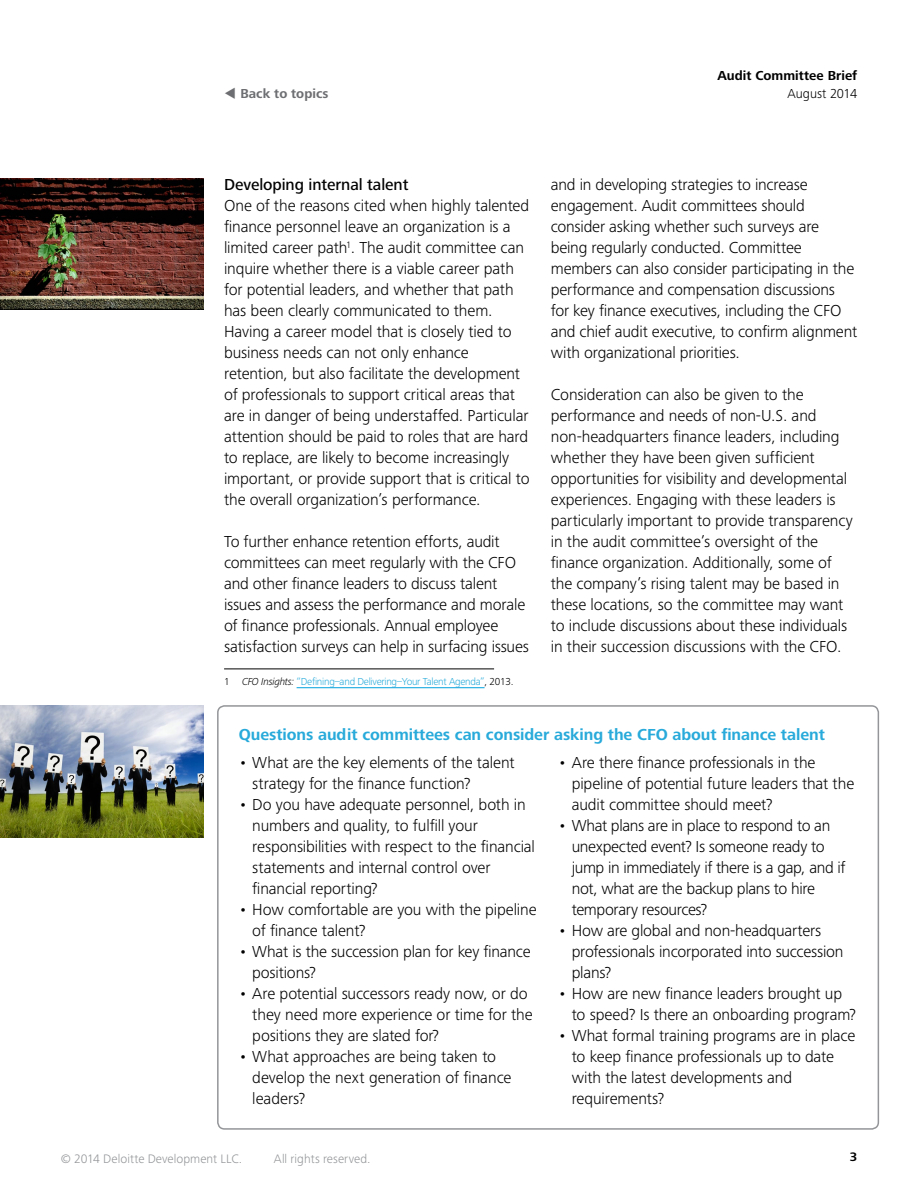
<style>
.page{position:relative;width:918px;height:1188px;background:#fff}
.page>*{position:absolute;margin:0;border:0;box-sizing:border-box;transform-origin:0 0}
.Body_copy{font:300 16.5px/21px "Frutiger Next Pro";letter-spacing:-.01em;color:#000}
.Sidebar_Subhead{font:700 16.5px "Frutiger Next Pro";letter-spacing:-.005em;color:#28aada}
.Subhead_B{font:500 16.5px "Frutiger Next Pro";letter-spacing:-.005em;color:#000}
.t1{font:700 13.5px "Frutiger Next Pro";color:#000}
.Bullet{font:700 13.5px "Frutiger Next Pro";letter-spacing:.005em;color:#6d6e71}
.t2{font:300 13.5px "Frutiger Next Pro";color:#000}
.Bullet-2{font:300 12.75px "Frutiger Next Pro";letter-spacing:.005em;color:#939598}
.t3{font:700 12.75px "Frutiger Next Pro";color:#000}
.Footnote{font:300 10.5px "Frutiger Next Pro";letter-spacing:-.025em;color:#28aada}
.s1{color:#000}
.s2{font-style:italic;color:#000}
</style>
<div class="page">
<hr style="left:224px;top:669px;width:270px;height:1px;background:#000">
<hr style="left:297px;top:687px;width:188px;height:1px;background:#00a1de">
<img style="left:0;top:705px;width:204px;height:133px">
<div style="left:217px;top:705px;width:662px;height:425px;border:2px solid #939598;border-radius:7px"></div>
<img style="left:0;top:178px;width:204px;height:132px">
<p class="t1" style="left:717px;top:68px;width:141px">Audit Committee Brief</p>
<p class="Bullet" style="left:224px;top:85px;width:106px">▼ Back to topics</p>
<p class="t2" style="left:788px;top:86px;width:71px">August 2014</p>
<p class="Subhead_B" style="left:224px;top:175px;width:186px">Developing internal talent</p>
<p class="Body_copy" style="left:224px;top:195px;width:307px">One of the reasons cited when highly talented finance personnel leave an organization is a limited career path<sup>1</sup>. The audit committee can inquire whether there is a viable career path for potential leaders, and whether that path has been clearly communicated to them.<br>Having a career model that is closely tied to business needs can not only enhance retention, but also facilitate the development of professionals to support critical areas that are in danger of being understaffed. Particular attention should be paid to roles that are hard to replace, are likely to become increasingly important, or provide support that is critical to the overall organization’s performance.</p>
<p class="Body_copy" style="left:224px;top:531px;width:306px">To further enhance retention efforts, audit committees can meet regularly with the CFO and other finance leaders to discuss talent issues and assess the performance and morale of finance professionals. Annual employee satisfaction surveys can help in surfacing issues</p>
<p class="Footnote" style="left:224px;top:675px;width:291px"><span class="s1">1</span> <span class="s2">CFO Insights:</span> “Defining–and Delivering–Your Talent Agenda”<span class="s1">, 2013.</span></p>
<p class="Body_copy" style="left:551px;top:174px;width:308px">and in developing strategies to increase engagement. Audit committees should consider asking whether such surveys are being regularly conducted. Committee members can also consider participating in the performance and compensation discussions for key finance executives, including the CFO and chief audit executive, to confirm alignment with organizational priorities.</p>
<p class="Body_copy" style="left:551px;top:384px;width:304px">Consideration can also be given to the performance and needs of non-U.S. and non-headquarters finance leaders, including whether they have been given sufficient opportunities for visibility and developmental experiences. Engaging with these leaders is particularly important to provide transparency in the audit committee’s oversight of the finance organization. Additionally, some of the company’s rising talent may be based in these locations, so the committee may want to include discussions about these individuals in their succession discussions with the CFO.</p>
<p class="Sidebar_Subhead" style="left:239px;top:725px;width:588px">Questions audit committees can consider asking the CFO about finance talent</p>
<p class="Body_copy" style="left:252px;top:752px;width:264px;text-indent:-14px">• What are the key elements of the talent strategy for the finance function?</p>
<p class="Body_copy" style="left:252px;top:794px;width:284px;text-indent:-14px">• Do you have adequate personnel, both in numbers and quality, to fulfill your responsibilities with respect to the financial statements and internal control over financial reporting?</p>
<p class="Body_copy" style="left:252px;top:899px;width:286px;text-indent:-14px">• How comfortable are you with the pipeline of finance talent?</p>
<p class="Body_copy" style="left:252px;top:941px;width:280px;text-indent:-14px">• What is the succession plan for key finance positions?</p>
<p class="Body_copy" style="left:252px;top:983px;width:282px;text-indent:-14px">• Are potential successors ready now, or do they need more experience or time for the positions they are slated for?</p>
<p class="Body_copy" style="left:252px;top:1046px;width:261px;text-indent:-14px">• What approaches are being taken to develop the next generation of finance leaders?</p>
<p class="Body_copy" style="left:572px;top:752px;width:284px;text-indent:-14px">• Are there finance professionals in the pipeline of potential future leaders that the audit committee should meet?</p>
<p class="Body_copy" style="left:572px;top:815px;width:275px;text-indent:-14px">• What plans are in place to respond to an unexpected event? Is someone ready to jump in immediately if there is a gap, and if not, what are the backup plans to hire temporary resources?</p>
<p class="Body_copy" style="left:572px;top:920px;width:273px;text-indent:-14px">• How are global and non-headquarters professionals incorporated into succession plans?</p>
<p class="Body_copy" style="left:572px;top:983px;width:286px;text-indent:-14px">• How are new finance leaders brought up to speed? Is there an onboarding program?</p>
<p class="Body_copy" style="left:572px;top:1025px;width:285px;text-indent:-14px">• What formal training programs are in place to keep finance professionals up to date with the latest developments and requirements?</p>
<p class="Bullet-2" style="left:61px;top:1151px;width:183px">© 2014 Deloitte Development LLC.</p>
<p class="Bullet-2" style="left:274px;top:1151px;width:98px">All rights reserved.</p>
<p class="t3" style="left:850px;top:1150px;width:9px">3</p>
</div>
